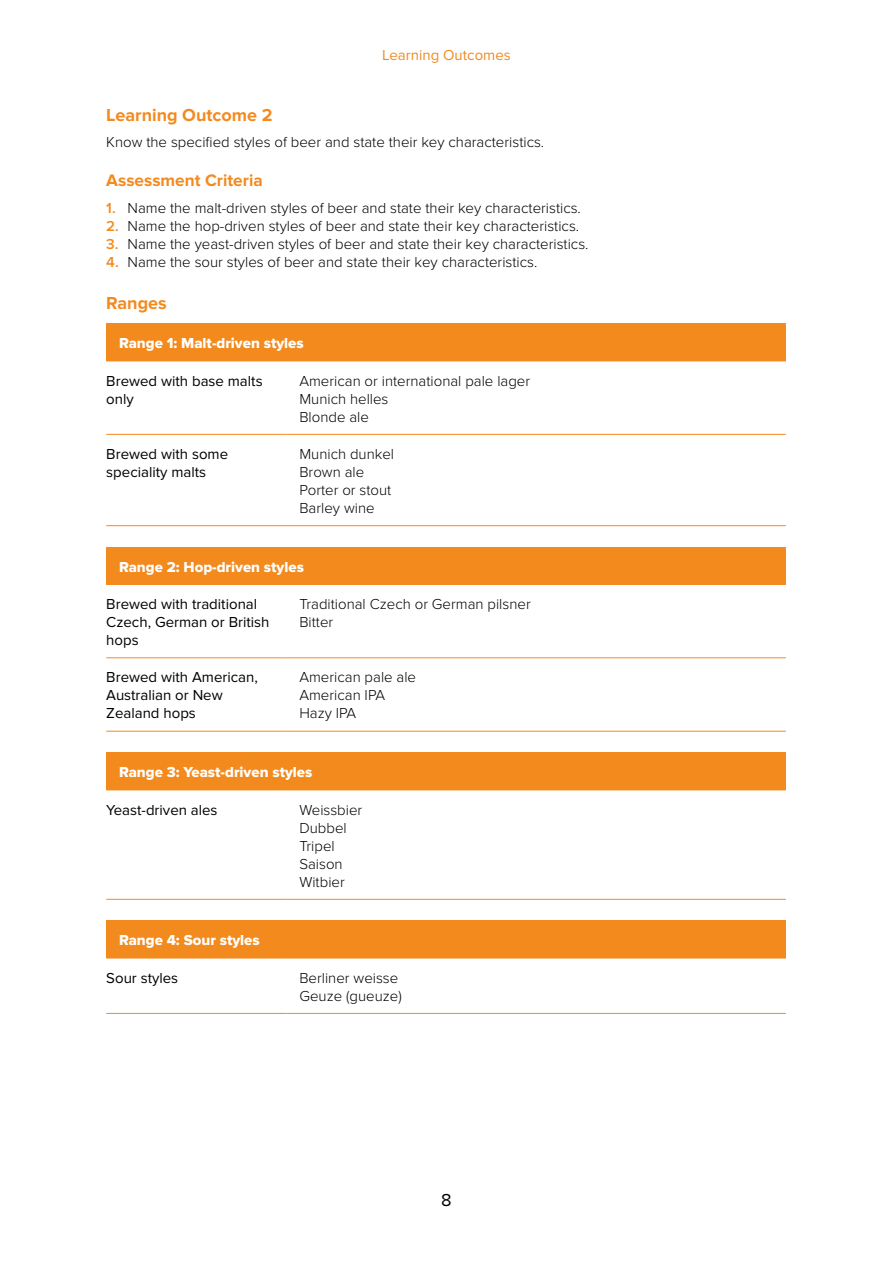
<style>
.page{position:relative;width:893px;height:1263px;background:#fff}
.page>*{position:absolute;margin:0;border:0;box-sizing:border-box;transform-origin:0 0}
.t1{font:700 18px "Proxima Nova";color:#f38a1e}
.t2{font:18px "Proxima Nova";color:#000001}
.t3{font:700 17.25px "Proxima Nova";color:#f38a1e}
.t4{font:300 15px/18px "Proxima Nova";color:#000001}
.t5{font:15px/18px "Proxima Nova";color:#000001}
.t6{font:15px "Proxima Nova Extrabld";color:#fff}
.t7{font:15px "Proxima Nova";color:#f38a1e}
.s1{font-weight:600;color:#f38a1e}
</style>
<div class="page">
<div style="left:106px;top:324px;width:680px;height:37px;background:#f38a1e"></div>
<hr style="left:106px;top:361px;width:181px;height:1px;background:#f38a1e">
<hr style="left:287px;top:361px;width:499px;height:1px;background:#f38a1e">
<hr style="left:106px;top:434px;width:181px;height:1px;background:#f38a1e">
<hr style="left:287px;top:434px;width:499px;height:1px;background:#f38a1e">
<hr style="left:106px;top:525px;width:181px;height:1px;background:#f38a1e">
<hr style="left:287px;top:525px;width:499px;height:1px;background:#f38a1e">
<div style="left:106px;top:547px;width:680px;height:37px;background:#f38a1e"></div>
<hr style="left:106px;top:731px;width:181px;height:1px;background:#f38a1e">
<hr style="left:287px;top:731px;width:499px;height:1px;background:#f38a1e">
<hr style="left:106px;top:584px;width:181px;height:1px;background:#f38a1e">
<hr style="left:287px;top:584px;width:499px;height:1px;background:#f38a1e">
<hr style="left:106px;top:657px;width:181px;height:1px;background:#f38a1e">
<hr style="left:287px;top:657px;width:499px;height:1px;background:#f38a1e">
<div style="left:106px;top:752px;width:680px;height:38px;background:#f38a1e"></div>
<hr style="left:106px;top:899px;width:181px;height:1px;background:#f38a1e">
<hr style="left:287px;top:899px;width:499px;height:1px;background:#f38a1e">
<div style="left:106px;top:921px;width:680px;height:37px;background:#f38a1e"></div>
<hr style="left:106px;top:1013px;width:181px;height:1px;background:#f38a1e">
<hr style="left:287px;top:1013px;width:499px;height:1px;background:#f38a1e">
<hr style="left:106px;top:958px;width:181px;height:1px;background:#f38a1e">
<hr style="left:287px;top:958px;width:499px;height:1px;background:#f38a1e">
<p class="t7" style="left:382px;top:47px;width:130px">Learning Outcomes</p>
<p class="t1" style="left:106px;top:104px;width:168px">Learning Outcome 2</p>
<p class="t4" style="left:106px;top:133px;width:439px">Know the specified styles of beer and state their key characteristics.</p>
<p class="t3" style="left:106px;top:171px;width:158px">Assessment Criteria</p>
<p class="t4" style="left:106px;top:199px;width:476px"><span class="s1">1.</span> Name the malt-driven styles of beer and state their key characteristics.</p>
<p class="t4" style="left:106px;top:217px;width:474px"><span class="s1">2.</span> Name the hop-driven styles of beer and state their key characteristics.</p>
<p class="t4" style="left:106px;top:235px;width:484px"><span class="s1">3.</span> Name the yeast-driven styles of beer and state their key characteristics.</p>
<p class="t4" style="left:106px;top:253px;width:433px"><span class="s1">4.</span> Name the sour styles of beer and state their key characteristics.</p>
<p class="t1" style="left:106px;top:293px;width:62px">Ranges</p>
<p class="t6" style="left:119px;top:335px;width:186px">Range 1: Malt-driven styles</p>
<p class="t5" style="left:106px;top:372px;width:158px">Brewed with base malts only</p>
<p class="t4" style="left:299px;top:372px;width:232px">American or international pale lager<br>Munich helles<br>Blonde ale</p>
<p class="t5" style="left:106px;top:445px;width:123px">Brewed with some speciality malts</p>
<p class="t4" style="left:299px;top:445px;width:96px">Munich dunkel<br>Brown ale<br>Porter or stout<br>Barley wine</p>
<p class="t6" style="left:119px;top:558px;width:186px">Range 2: Hop-driven styles</p>
<p class="t5" style="left:106px;top:596px;width:165px">Brewed with traditional<br>Czech, German or British hops</p>
<p class="t4" style="left:299px;top:595px;width:233px">Traditional Czech or German pilsner<br>Bitter</p>
<p class="t5" style="left:106px;top:669px;width:153px">Brewed with American,<br>Australian or New<br>Zealand hops</p>
<p class="t4" style="left:299px;top:669px;width:118px">American pale ale<br>American IPA<br>Hazy IPA</p>
<p class="t6" style="left:119px;top:763px;width:195px">Range 3: Yeast-driven styles</p>
<p class="t5" style="left:106px;top:801px;width:113px">Yeast-driven ales</p>
<p class="t4" style="left:299px;top:801px;width:64px">Weissbier<br>Dubbel<br>Tripel<br>Saison<br>Witbier</p>
<p class="t6" style="left:119px;top:932px;width:142px">Range 4: Sour styles</p>
<p class="t5" style="left:106px;top:969px;width:73px">Sour styles</p>
<p class="t4" style="left:299px;top:969px;width:104px">Berliner weisse<br>Geuze (gueuze)</p>
<p class="t2" style="left:441px;top:1190px;width:12px">8</p>
</div>
